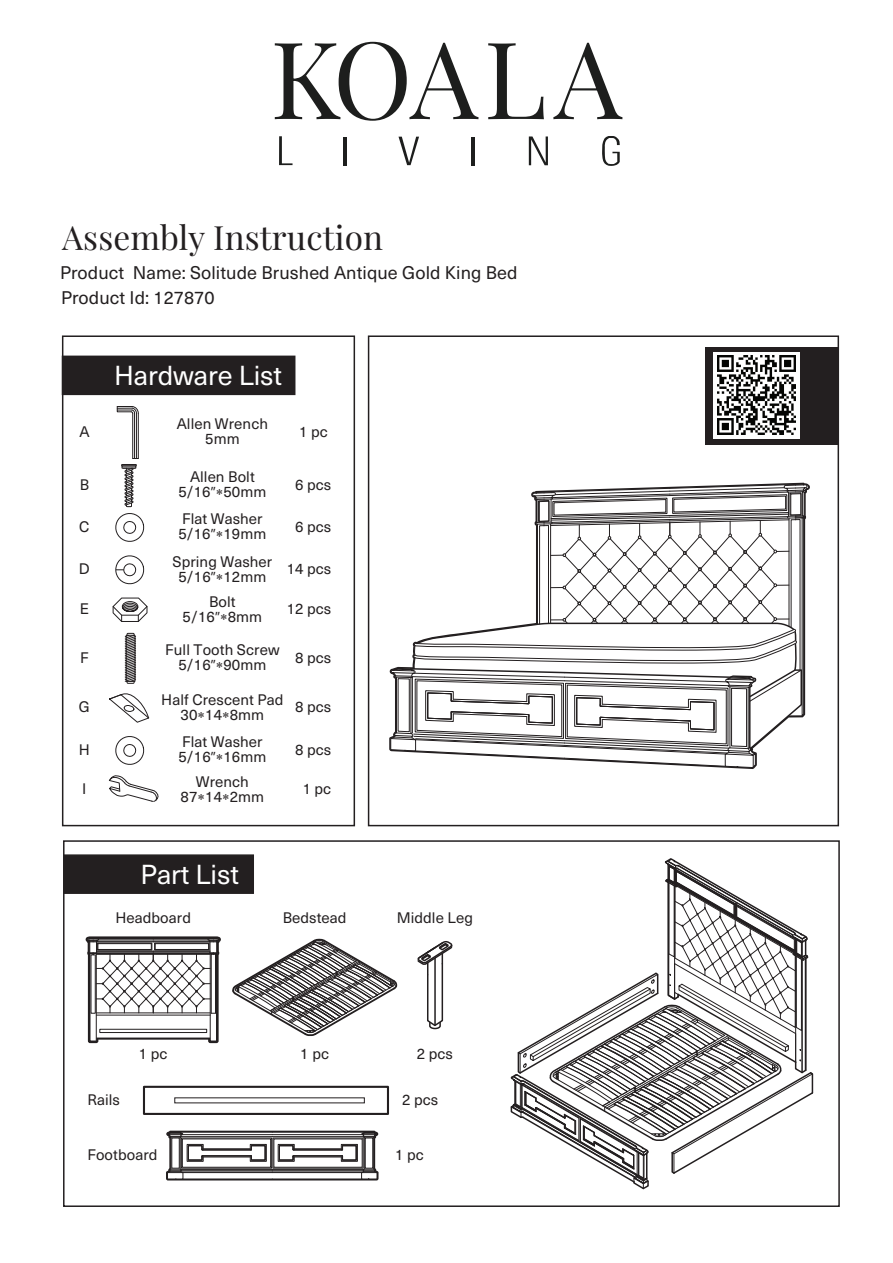
<style>
.page{position:relative;width:893px;height:1263px;background:#fff}
.page>*{position:absolute;margin:0;border:0;box-sizing:border-box;transform-origin:0 0}
.t1{font:107.25px "Playfair Display";letter-spacing:.02em;color:#1d1e1d}
.t2{font:33.3px "Playfair Display";letter-spacing:.005em;color:#231f20}
.t3{font:27px "Neue Haas Unica";letter-spacing:-.005em;color:#fff}
.t4{font:18px/24.3px "Neue Haas Unica";letter-spacing:.005em;color:#231f20}
.t5{font:15px/15.1px "Neue Haas Unica";letter-spacing:.005em;color:#231f20;text-align:center}
</style>
<div class="page">
<svg style="left:279px;top:136px;width:14px;height:29px"></svg>
<hr style="left:344px;top:137px;width:3px;height:29px;background:#1d1e1d">
<hr style="left:471px;top:137px;width:3px;height:29px;background:#1d1e1d">
<svg style="left:398px;top:137px;width:21px;height:28px"></svg>
<svg style="left:529px;top:136px;width:19px;height:29px"></svg>
<svg style="left:602px;top:136px;width:18px;height:30px"></svg>
<div style="left:62px;top:335px;width:293px;height:491px;border:2px solid #231f20"></div>
<div style="left:63px;top:840px;width:777px;height:367px;border:2px solid #231f20"></div>
<div style="left:368px;top:335px;width:471px;height:491px;border:2px solid #231f20"></div>
<div style="left:706px;top:347px;width:132px;height:98px;background:#231f20"></div>
<div style="left:714px;top:352px;width:86px;height:86px;background:#fdfefe"></div>
<div style="left:62px;top:356px;width:233px;height:39px;background:#231f20"></div>
<div style="left:63px;top:854px;width:191px;height:40px;background:#231f20;border:2px solid #231f20"></div>
<hr style="left:132px;top:413px;width:1px;height:45px;background:#231f20">
<hr style="left:138px;top:413px;width:1px;height:45px;background:#231f20">
<hr style="left:136px;top:413px;width:1px;height:45px;background:#231f20">
<hr style="left:134px;top:413px;width:1px;height:45px;background:#231f20">
<svg style="left:116px;top:406px;width:23px;height:8px"></svg>
<svg style="left:112px;top:597px;width:36px;height:25px"></svg>
<div style="left:143px;top:1086px;width:246px;height:29px;border:2px solid #231f20"></div>
<svg style="left:510px;top:858px;width:304px;height:332px"></svg>
<svg style="left:389px;top:483px;width:421px;height:286px"></svg>
<svg style="left:166px;top:1131px;width:213px;height:49px"></svg>
<svg style="left:86px;top:936px;width:135px;height:107px"></svg>
<svg style="left:232px;top:938px;width:166px;height:98px"></svg>
<svg style="left:417px;top:941px;width:36px;height:89px"></svg>
<svg style="left:115px;top:458px;width:30px;height:84px"></svg>
<svg style="left:115px;top:736px;width:30px;height:29px"></svg>
<svg style="left:115px;top:555px;width:30px;height:30px"></svg>
<svg style="left:124px;top:632px;width:12px;height:52px"></svg>
<svg style="left:109px;top:693px;width:41px;height:30px"></svg>
<svg style="left:108px;top:775px;width:51px;height:27px"></svg>
<img style="left:717px;top:355px;width:79px;height:79px">
<h1 class="t1" style="left:270px;top:-5px;width:353px">KOALA</h1>
<h2 class="t2" style="left:62px;top:212px;width:322px">Assembly Instruction</h2>
<p class="t4" style="left:60px;top:260px;width:459px">Product Name: Solitude Brushed Antique Gold King Bed<br>Product Id: 127870</p>
<h3 class="t3" style="left:114px;top:355px;width:169px">Hardware List</h3>
<p class="t5" style="left:177px;top:416px;width:93px">Allen Wrench<br>5mm</p>
<p class="t5" style="left:178px;top:469px;width:90px">Allen Bolt<br>5/16″∗50mm</p>
<p class="t5" style="left:178px;top:510px;width:90px;text-align:left">Flat Washer<br>5/16″∗19mm</p>
<p class="t5" style="left:172px;top:553px;width:101px">Spring Washer<br>5/16″∗12mm</p>
<p class="t5" style="left:183px;top:593px;width:81px">Bolt<br>5/16″∗8mm</p>
<p class="t5" style="left:165px;top:641px;width:116px">Full Tooth Screw<br>5/16″∗90mm</p>
<p class="t5" style="left:161px;top:691px;width:124px">Half Crescent Pad<br>30∗14∗8mm</p>
<p class="t5" style="left:79px;top:423px;width:12px">A</p>
<p class="t5" style="left:299px;top:423px;width:30px">1 pc</p>
<p class="t5" style="left:80px;top:476px;width:11px">B</p>
<p class="t5" style="left:295px;top:476px;width:38px">6 pcs</p>
<p class="t5" style="left:79px;top:518px;width:12px">C</p>
<p class="t5" style="left:295px;top:518px;width:38px">6 pcs</p>
<p class="t5" style="left:79px;top:560px;width:12px">D</p>
<p class="t5" style="left:287px;top:560px;width:46px">14 pcs</p>
<p class="t5" style="left:80px;top:600px;width:11px">E</p>
<p class="t5" style="left:287px;top:600px;width:46px">12 pcs</p>
<p class="t5" style="left:80px;top:649px;width:10px">F</p>
<p class="t5" style="left:295px;top:649px;width:38px">8 pcs</p>
<p class="t5" style="left:79px;top:699px;width:12px">G</p>
<p class="t5" style="left:295px;top:699px;width:38px">8 pcs</p>
<p class="t5" style="left:178px;top:733px;width:90px;text-align:left">Flat Washer<br>5/16″∗16mm</p>
<p class="t5" style="left:79px;top:741px;width:13px">H</p>
<p class="t5" style="left:295px;top:741px;width:38px">8 pcs</p>
<p class="t5" style="left:181px;top:773px;width:85px">Wrench<br>87∗14∗2mm</p>
<p class="t5" style="left:82px;top:781px;width:6px">I</p>
<p class="t5" style="left:303px;top:781px;width:30px">1 pc</p>
<h3 class="t3" style="left:141px;top:854px;width:100px">Part List</h3>
<p class="t5" style="left:115px;top:909px;width:77px">Headboard</p>
<p class="t5" style="left:283px;top:909px;width:65px">Bedstead</p>
<p class="t5" style="left:397px;top:909px;width:78px">Middle Leg</p>
<p class="t5" style="left:139px;top:1046px;width:30px">1 pc</p>
<p class="t5" style="left:300px;top:1046px;width:30px">1 pc</p>
<p class="t5" style="left:417px;top:1046px;width:38px">2 pcs</p>
<p class="t5" style="left:87px;top:1091px;width:34px">Rails</p>
<p class="t5" style="left:402px;top:1091px;width:38px">2 pcs</p>
<p class="t5" style="left:87px;top:1146px;width:72px">Footboard</p>
<p class="t5" style="left:395px;top:1146px;width:30px">1 pc</p>
</div>
